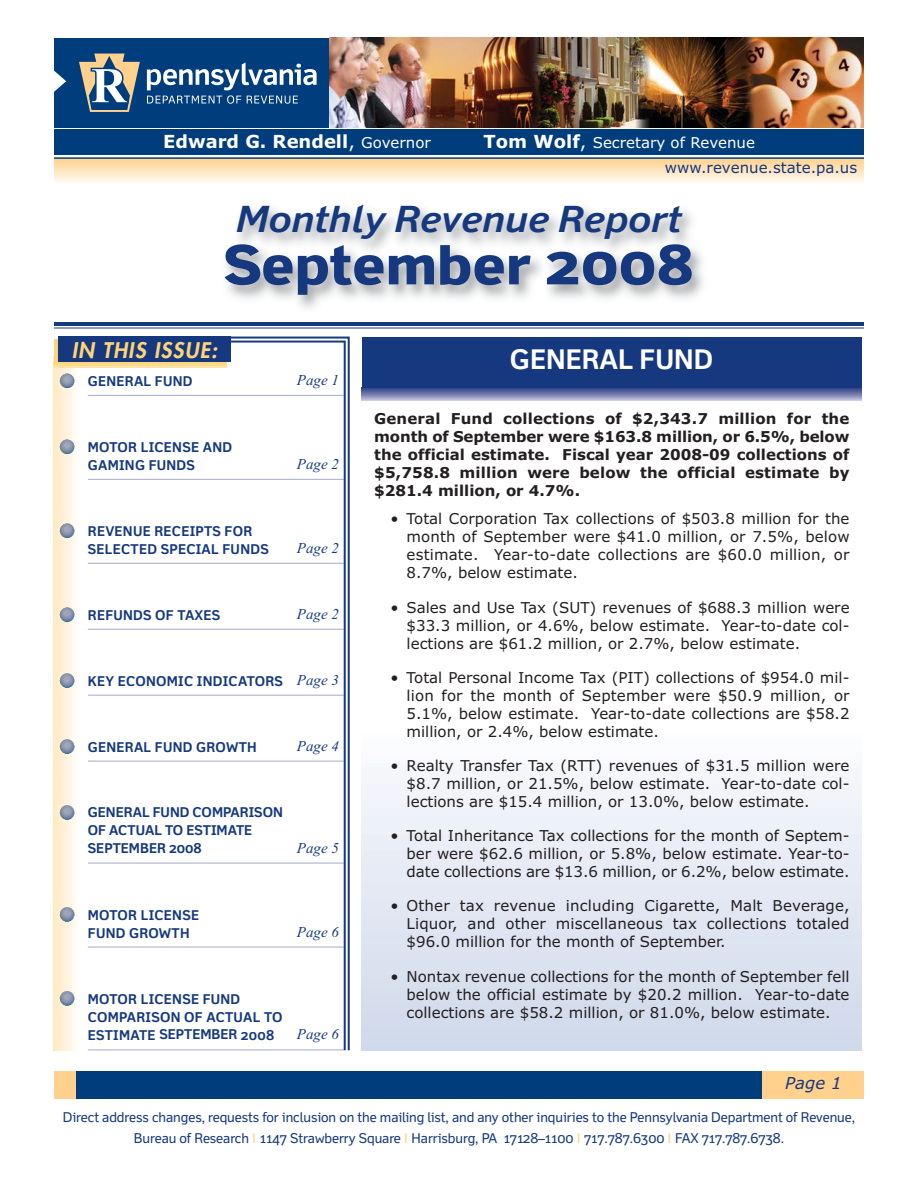
<style>
.page{position:relative;width:918px;height:1188px;background:#fff}
.page>*{position:absolute;margin:0;border:0;box-sizing:border-box;transform-origin:0 0}
.t1{font:800 54px "Felbridge Std";color:#15387f;scale:1.1 1}
.t2{font:italic 700 36px "Felbridge Std";color:#15387f;scale:1.1 1}
.t3{font:700 27px "Felbridge Std";color:#fff}
.t4{font:italic 800 21px "Futura";color:#ffd478}
.t5{font:700 18px "Verdana";color:#fff}
.t6{font:italic 16.5px "Verdana";color:#15387f}
.t7{font:15px/18px "Verdana";color:#231f20;text-align:justify}
.t8{font:700 15px/18px "Verdana";letter-spacing:.01em;color:#231f20;text-align:justify}
.t9{font:italic 15px "Times New Roman";color:#15387f}
.t10{font:15px "Verdana";color:#fff}
.t11{font:15px "Verdana";color:#15387f}
.t12{font:700 13.5px/18px "Felbridge Std";letter-spacing:.02em;color:#15387f}
.t13{font:13.5px/21px "Felbridge Std";letter-spacing:-.005em;color:#15387f;text-align:center}
.t14{font:700 13.5px/18px "Felbridge Std";color:#15387f}
.s1{font-weight:400}
.s2{font-weight:400;font-size:15px}
.s3{font-weight:700;font-size:18px}
.s4{font-size:18px}
.s5{font-family:"Times New Roman";font-weight:400;font-style:italic;font-size:15px}
.s6{font-family:"Arial";color:#ffd478}
</style>
<div class="page">
<div style="left:54px;top:38px;width:810px;height:90px;background:#003d7d"></div>
<svg style="left:147px;top:62px;width:170px;height:42px"></svg>
<svg style="left:79px;top:54px;width:61px;height:58px"></svg>
<svg style="left:54px;top:71px;width:12px;height:21px"></svg>
<div style="left:54px;top:129px;width:810px;height:26px;background:#003d7d"></div>
<svg style="left:54px;top:159px;width:810px;height:23px;background:#ffe5be"></svg>
<hr style="left:54px;top:157px;width:810px;height:2px;background:#003d7d">
<img style="left:330px;top:38px;width:534px;height:90px">
<hr style="left:54px;top:328px;width:810px;height:1px;background:#15387f">
<div style="left:54px;top:1071px;width:810px;height:28px;background:#ffd18c"></div>
<div style="left:76px;top:1071px;width:685px;height:28px;background:#003d7d"></div>
<div style="left:362px;top:731px;width:499px;height:319px;background:linear-gradient(to bottom,#fbfbfe,#cfd8ea)"></div>
<svg style="left:362px;top:388px;width:499px;height:13px;background:#7a83b0"></svg>
<div style="left:362px;top:338px;width:499px;height:50px;background:#15387f"></div>
<img style="left:54px;top:368px;width:22px;height:682px">
<hr style="left:88px;top:395px;width:256px;height:1px;background:#a6a9cb">
<hr style="left:88px;top:479px;width:256px;height:1px;background:#a6a9cb">
<hr style="left:88px;top:563px;width:256px;height:1px;background:#a6a9cb">
<hr style="left:88px;top:629px;width:256px;height:1px;background:#a6a9cb">
<hr style="left:88px;top:695px;width:256px;height:1px;background:#a6a9cb">
<hr style="left:88px;top:761px;width:256px;height:1px;background:#a6a9cb">
<hr style="left:88px;top:863px;width:256px;height:1px;background:#a6a9cb">
<hr style="left:88px;top:947px;width:256px;height:1px;background:#a6a9cb">
<hr style="left:88px;top:1050px;width:256px;height:1px;background:#a6a9cb">
<svg style="left:60px;top:991px;width:14px;height:15px"></svg>
<svg style="left:60px;top:907px;width:14px;height:15px"></svg>
<svg style="left:60px;top:805px;width:14px;height:15px"></svg>
<svg style="left:60px;top:739px;width:14px;height:15px"></svg>
<svg style="left:60px;top:673px;width:14px;height:15px"></svg>
<svg style="left:60px;top:607px;width:14px;height:15px"></svg>
<svg style="left:60px;top:523px;width:14px;height:15px"></svg>
<svg style="left:60px;top:439px;width:14px;height:15px"></svg>
<svg style="left:60px;top:373px;width:14px;height:15px"></svg>
<div style="left:54px;top:363px;width:173px;height:5px;background:#ffde97"></div>
<div style="left:54px;top:340px;width:173px;height:23px;background:#ffd478"></div>
<div style="left:58px;top:337px;width:173px;height:25px;background:#15387f"></div>
<svg style="left:227px;top:336px;width:123px;height:715px;background:#687fac"></svg>
<svg style="left:227px;top:340px;width:120px;height:711px"></svg>
<img style="left:54px;top:208px;width:810px;height:115px">
<hr style="left:54px;top:323px;width:810px;height:3px;background:#153980">
<p class="t5" style="left:163px;top:135px;width:269px">Edward G. Rendell<span class="s1">,</span> <span class="s2">Governor</span></p>
<p class="t10" style="left:484px;top:137px;width:273px"><span class="s3">Tom Wolf</span><span class="s4">,</span> Secretary of Revenue</p>
<p class="t11" style="left:665px;top:162px;width:194px">www.revenue.state.pa.us</p>
<h2 class="t2" style="left:236px;top:198px;width:407px">Monthly Revenue Report</h2>
<h1 class="t1" style="left:224px;top:234px;width:429px">September 2008</h1>
<h3 class="t4" style="left:72px;top:340px;width:151px">IN THIS ISSUE:</h3>
<p class="t12" style="left:88px;top:372px;width:106px">GENERAL FUND</p>
<p class="t9" style="left:297px;top:371px;width:44px">Page 1</p>
<p class="t12" style="left:88px;top:438px;width:146px">MOTOR LICENSE AND<br>GAMING FUNDS</p>
<p class="t12" style="left:88px;top:522px;width:182px">REVENUE RECEIPTS FOR<br>SELECTED SPECIAL FUNDS</p>
<p class="t9" style="left:297px;top:455px;width:44px">Page 2</p>
<p class="t9" style="left:297px;top:539px;width:44px">Page 2</p>
<p class="t12" style="left:88px;top:606px;width:134px">REFUNDS OF TAXES</p>
<p class="t9" style="left:297px;top:605px;width:44px">Page 2</p>
<p class="t12" style="left:88px;top:672px;width:253px">KEY ECONOMIC INDICATORS <span class="s5">Page 3</span></p>
<p class="t12" style="left:88px;top:738px;width:170px">GENERAL FUND GROWTH</p>
<p class="t9" style="left:297px;top:737px;width:44px">Page 4</p>
<p class="t14" style="left:88px;top:803px;width:197px">GENERAL FUND COMPARISON<br>OF ACTUAL TO ESTIMATE<br>SEPTEMBER 2008</p>
<p class="t9" style="left:297px;top:839px;width:44px">Page 5</p>
<p class="t12" style="left:88px;top:906px;width:113px">MOTOR LICENSE<br>FUND GROWTH</p>
<p class="t9" style="left:297px;top:923px;width:44px">Page 6</p>
<p class="t12" style="left:88px;top:990px;width:196px">MOTOR LICENSE FUND<br>COMPARISON OF ACTUAL TO<br>ESTIMATE SEPTEMBER 2008</p>
<p class="t9" style="left:297px;top:1025px;width:44px">Page 6</p>
<h3 class="t3" style="left:510px;top:344px;width:205px">GENERAL FUND</h3>
<p class="t8" style="left:374px;top:410px;width:477px">General Fund collections of $2,343.7 million for the month of September were $163.8 million, or 6.5%, below the official estimate. Fiscal year 2008-09 collections of $5,758.8 million were below the official estimate by $281.4 million, or 4.7%.</p>
<p class="t7" style="left:407px;top:511px;width:445px;text-indent:-16px">• Total Corporation Tax collections of $503.8 million for the month of September were $41.0 million, or 7.5%, below estimate. Year-to-date collections are $60.0 million, or 8.7%, below estimate.</p>
<p class="t7" style="left:407px;top:599px;width:445px;text-indent:-16px">• Sales and Use Tax (SUT) revenues of $688.3 million were $33.3 million, or 4.6%, below estimate. Year-to-date col&shy;lections are $61.2 million, or 2.7%, below estimate.</p>
<p class="t7" style="left:407px;top:670px;width:445px;text-indent:-16px">• Total Personal Income Tax (PIT) collections of $954.0 mil&shy;lion for the month of September were $50.9 million, or 5.1%, below estimate. Year-to-date collections are $58.2 million, or 2.4%, below estimate.</p>
<p class="t7" style="left:407px;top:758px;width:444px;text-indent:-16px">• Realty Transfer Tax (RTT) revenues of $31.5 million were $8.7 million, or 21.5%, below estimate. Year-to-date col&shy;lections are $15.4 million, or 13.0%, below estimate.</p>
<p class="t7" style="left:407px;top:828px;width:445px;text-indent:-16px">• Total Inheritance Tax collections for the month of Septem&shy;ber were $62.6 million, or 5.8%, below estimate. Year-to&shy;date collections are $13.6 million, or 6.2%, below estimate.</p>
<p class="t7" style="left:407px;top:898px;width:445px;text-indent:-16px">• Other tax revenue including Cigarette, Malt Beverage, Liquor, and other miscellaneous tax collections totaled $96.0 million for the month of September.</p>
<p class="t7" style="left:407px;top:968px;width:445px;text-indent:-16px">• Nontax revenue collections for the month of September fell below the official estimate by $20.2 million. Year-to-date collections are $58.2 million, or 81.0%, below estimate.</p>
<p class="t6" style="left:785px;top:1073px;width:58px">Page 1</p>
<p class="t13" style="left:63px;top:1108px;width:794px">Direct address changes, requests for inclusion on the mailing list, and any other inquiries to the Pennsylvania Department of Revenue,<br>Bureau of Research <span class="s6">I</span> 1147 Strawberry Square <span class="s6">I</span> Harrisburg, PA 17128–1100 <span class="s6">I</span> 717.787.6300 <span class="s6">I</span> FAX 717.787.6738.</p>
</div>
